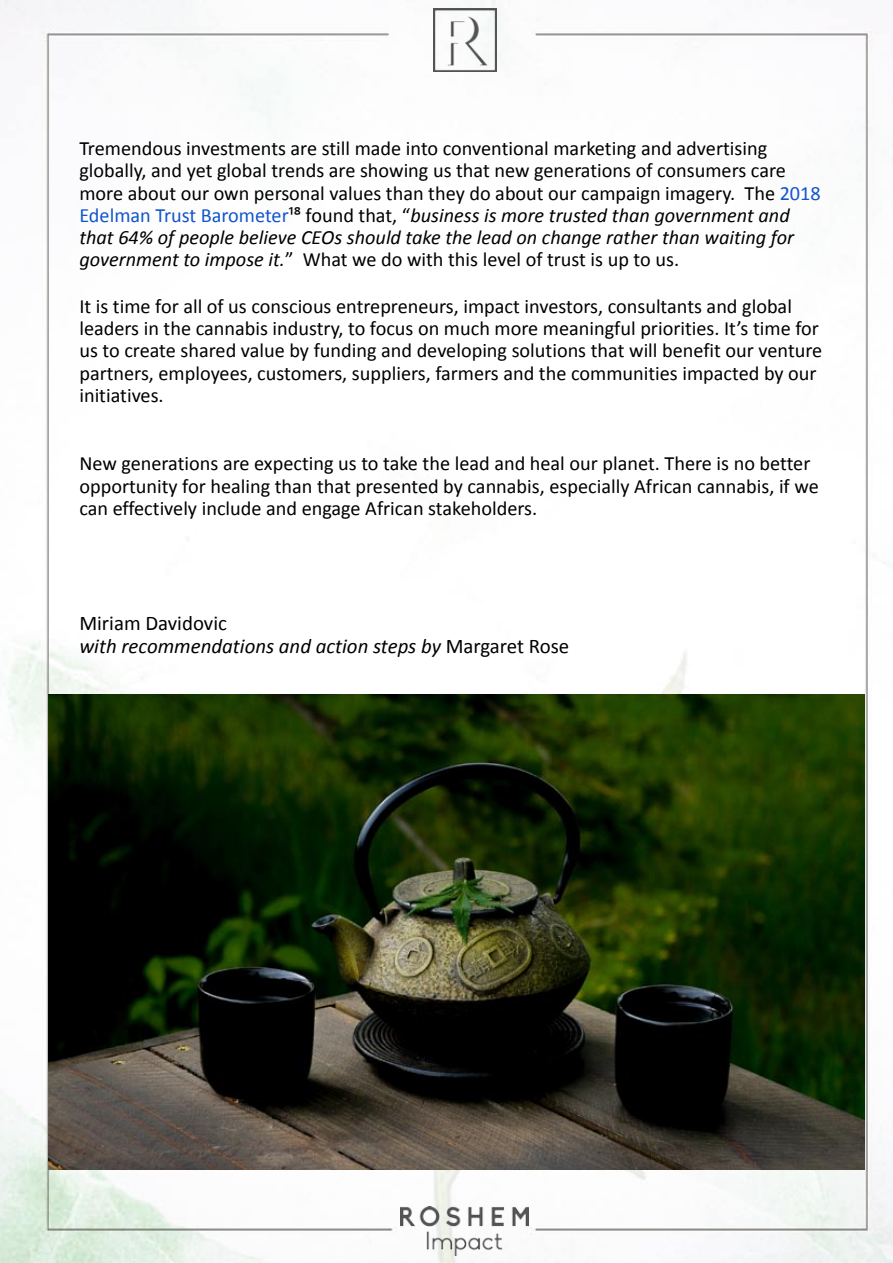
<style>
.page{position:relative;width:893px;height:1263px;background:#fff}
.page>*{position:absolute;margin:0;border:0;box-sizing:border-box;transform-origin:0 0}
.t1{font:italic 20.85px/23px "Calibri";color:#000}
.t2{font:20.25px/22.4px "Calibri";color:#000}
.t3{font:italic 20.25px/22.4px "Calibri";color:#000}
.t4{font:20.25px "Calibri";color:#15c}
.s1{color:#000}
.s2{font-style:normal}
.s3{font-style:normal;color:#15c}
</style>
<div class="page">
<img style="left:0;top:0;width:893px;height:1263px">
<img style="left:433px;top:8px;width:64px;height:63px">
<img style="left:401px;top:1207px;width:128px;height:48px">
<img style="left:48px;top:694px;width:817px;height:475px">
<p class="t2" style="left:79px;top:137px;width:689px">Tremendous investments are still made into conventional marketing and advertising</p>
<p class="t2" style="left:79px;top:159px;width:708px">globally, and yet global trends are showing us that new generations of consumers care</p>
<p class="t4" style="left:744px;top:180px;width:78px"><span class="s1">The</span> 2018</p>
<p class="t3" style="left:79px;top:181px;width:716px"><span class="s2">more about our own personal values than they do about our campaign imagery.<br></span><span class="s3">Edelman Trust Barometer</span><span class="s2">¹⁸ found that “,</span> business is more trusted than government and that 64% of people believe CEOs should take the lead on change rather than waiting for</p>
<p class="t2" style="left:303px;top:249px;width:378px">What we do with this level of trust is up to us.</p>
<p class="t3" style="left:79px;top:248px;width:216px">government to impose .i t <span class="s2">”</span></p>
<p class="t2" style="left:79px;top:295px;width:744px">isIt time for all of us conscious entrepreneurs, impact investors, consultants and global leaders in the cannabis industry to, focus on much more meaningful priorities It. s’ time for us to create shared value by funding and developing solutions that will benefit our venture partners, employees, customers, suppliers, farmers and the communities impacted by our initiatives.</p>
<p class="t2" style="left:79px;top:452px;width:741px">New generations are expecting us to take the lead and heal our planet. There is no better opportunity for healing than that presented by cannabis, especially African cannabis if, we can effectively include and engage African stakeholders.</p>
<p class="t1" style="left:79px;top:611px;width:491px"><span class="s2">Miriam Davidovic<br></span>with recommendations and action steps by <span class="s2">Margaret Rose</span></p>
</div>
